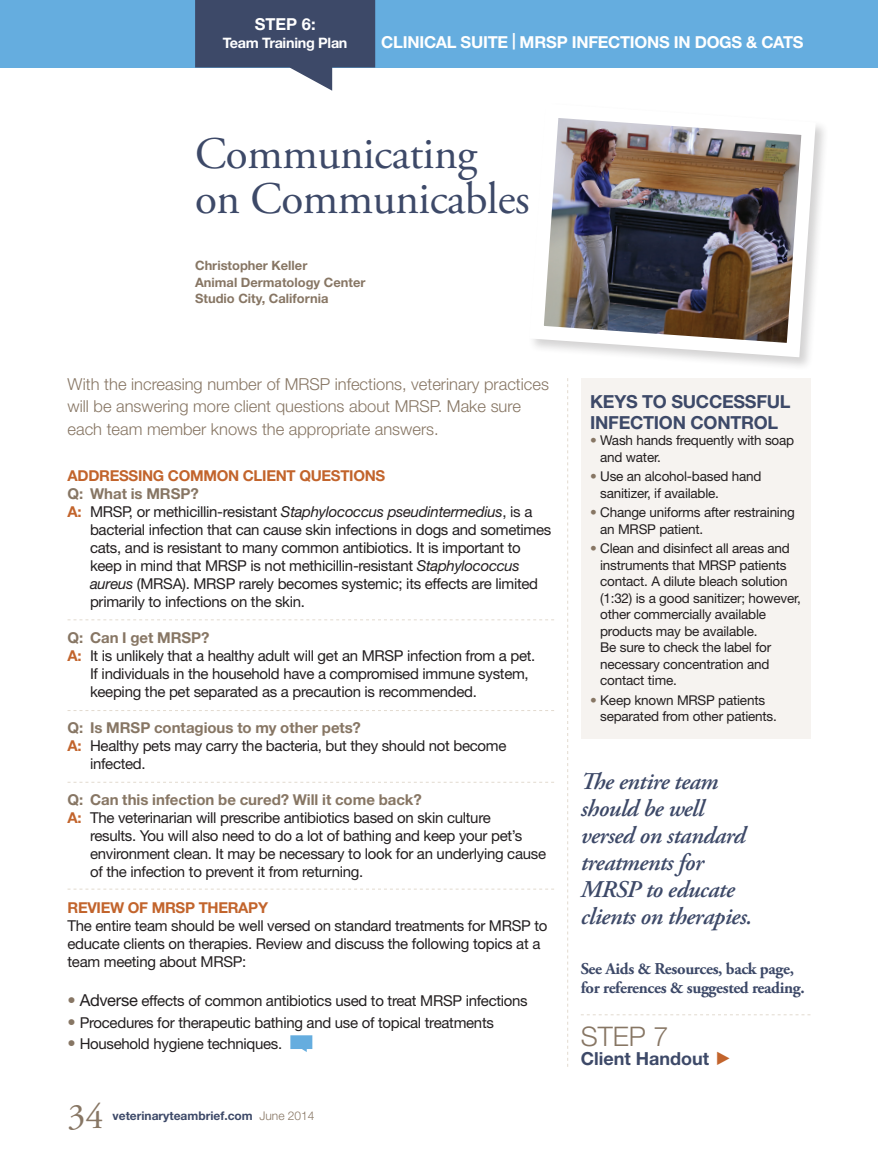
<style>
.page{position:relative;width:878px;height:1175px;background:#fff}
.page>*{position:absolute;margin:0;border:0;box-sizing:border-box;transform-origin:0 0}
.t1{font:45px/45px "Adobe Garamond Pro";letter-spacing:-.01em;color:#3d4968}
.t2{font:36px "Adobe Garamond Pro";color:#877664}
.t3{font:300 27px "Helvetica Neue LT Std";color:#877664}
.t4{font:italic 600 24px/27px "Adobe Garamond Pro";letter-spacing:-.02em;color:#3d4968}
.t5{font:700 18px/21px "Helvetica Neue LT Std";letter-spacing:-.015em;color:#3d4968}
.t6{font:300 16.5px/22.5px "Helvetica Neue LT Std";color:#877664}
.t7{font:700 16.5px/19.5px "Adobe Garamond Pro";letter-spacing:-.02em;color:#3d4968}
.t8{font:700 16.5px "Helvetica Neue LT Std";letter-spacing:-.015em;color:#fff}
.t9{font:15px/18px "Helvetica Neue LT Std";letter-spacing:-.02em;color:#231f20}
.t10{font:700 15px "Helvetica Neue LT Std";color:#877664}
.t11{font:700 15px "Helvetica Neue LT Std";letter-spacing:-.02em;color:#c2642c}
.t12{font:700 14.4px "Helvetica Neue LT Std";letter-spacing:-.02em;color:#fff}
.t13{font:13.5px/16.5px "Helvetica Neue LT Std";letter-spacing:-.015em;color:#231f20}
.t14{font:700 12.9px/16.5px "Helvetica Neue LT Std";color:#877664}
.t15{font:700 12px "Helvetica Neue LT Std";color:#3d4968}
.s1{font-weight:700;color:#c2642c}
.s2{font-style:italic}
.s3{font-size:16.5px;color:#877664}
.s4{font-size:16.5px}
.s5{font-weight:300;color:#877664}
.s6{color:#877664}
</style>
<div class="page">
<div style="left:0;top:0;width:878px;height:68px;background:#65addf"></div>
<svg style="left:195px;top:0;width:180px;height:91px"></svg>
<img style="left:533px;top:118px;width:289px;height:246px">
<svg style="left:581px;top:1014px;width:229px;height:1px"></svg>
<div style="left:581px;top:378px;width:229px;height:360px;background:#f6f3f0"></div>
<svg style="left:567px;top:378px;width:1px;height:688px"></svg>
<svg style="left:68px;top:619px;width:486px;height:1px"></svg>
<svg style="left:68px;top:710px;width:486px;height:1px"></svg>
<svg style="left:68px;top:782px;width:486px;height:1px"></svg>
<svg style="left:68px;top:888px;width:486px;height:1px"></svg>
<svg style="left:290px;top:1035px;width:22px;height:17px"></svg>
<p class="t8" style="left:255px;top:14px;width:62px">STEP 6:</p>
<p class="t12" style="left:223px;top:34px;width:126px">Team Training Plan</p>
<p class="t8" style="left:381px;top:32px;width:424px">CLINICAL SUITE | MRSP INFECTIONS IN DOGS &amp; CATS</p>
<h1 class="t1" style="left:195px;top:132px;width:336px">Communicating on Communicables</h1>
<p class="t14" style="left:195px;top:257px;width:172px">Christopher Keller<br>Animal Dermatology Center<br>Studio City, California</p>
<p class="t6" style="left:68px;top:372px;width:483px">With the increasing number of MRSP infections, veterinary practices will be answering more client questions about MRSP. Make sure each team member knows the appropriate answers.</p>
<p class="t11" style="left:68px;top:466px;width:319px">ADDRESSING COMMON CLIENT QUESTIONS</p>
<p class="t10" style="left:68px;top:484px;width:133px">Q: What is MRSP?</p>
<p class="t9" style="left:68px;top:503px;width:466px"><span class="s1">A:</span> MRSP, or methicillin-resistant <span class="s2">Staphylococcus pseudintermedius</span>, is a</p>
<p class="t9" style="left:90px;top:521px;width:463px">bacterial infection that can cause skin infections in dogs and sometimes</p>
<p class="t9" style="left:90px;top:539px;width:432px">cats, and is resistant to many common antibiotics. It is important to</p>
<p class="t9" style="left:90px;top:557px;width:431px">keep in mind that MRSP is not methicillin-resistant <span class="s2">Staphylococcus</span></p>
<p class="t9" style="left:90px;top:575px;width:449px"><span class="s2">aureus</span> (MRSA). MRSP rarely becomes systemic; its effects are limited</p>
<p class="t9" style="left:90px;top:593px;width:216px">primarily to infections on the skin.</p>
<p class="t10" style="left:68px;top:628px;width:144px">Q: Can I get MRSP?</p>
<p class="t9" style="left:68px;top:647px;width:469px"><span class="s1">A:</span> It is unlikely that a healthy adult will get an MRSP infection from a pet.</p>
<p class="t9" style="left:90px;top:665px;width:440px">If individuals in the household have a compromised immune system,</p>
<p class="t9" style="left:90px;top:683px;width:388px">keeping the pet separated as a precaution is recommended.</p>
<p class="t10" style="left:68px;top:718px;width:295px">Q: Is MRSP contagious to my other pets?</p>
<p class="t9" style="left:68px;top:737px;width:440px"><span class="s1">A:</span> Healthy pets may carry the bacteria, but they should not become</p>
<p class="t9" style="left:90px;top:755px;width:57px">infected.</p>
<p class="t10" style="left:68px;top:790px;width:356px">Q: Can this infection be cured? Will it come back?</p>
<p class="t9" style="left:68px;top:809px;width:425px"><span class="s1">A:</span> The veterinarian will prescribe antibiotics based on skin culture</p>
<p class="t9" style="left:90px;top:827px;width:433px">results. You will also need to do a lot of bathing and keep your pet’s</p>
<p class="t9" style="left:90px;top:845px;width:457px">environment clean. It may be necessary to look for an underlying cause</p>
<p class="t9" style="left:90px;top:863px;width:275px">of the infection to prevent it from returning.</p>
<p class="t11" style="left:68px;top:898px;width:202px">REVIEW OF MRSP THERAPY</p>
<p class="t9" style="left:68px;top:917px;width:481px">The entire team should be well versed on standard treatments for MRSP to educate clients on therapies. Review and discuss the following topics at a team meeting about MRSP:</p>
<p class="t9" style="left:68px;top:992px;width:461px"><span class="s3">•</span> <span class="s4">Adverse</span> effects of common antibiotics used to treat MRSP infections</p>
<p class="t9" style="left:68px;top:1013px;width:428px"><span class="s3">•</span> Procedures for therapeutic bathing and use of topical treatments</p>
<p class="t9" style="left:68px;top:1034px;width:216px"><span class="s3">•</span> Household hygiene techniques.</p>
<h2 class="t2" style="left:68px;top:1094px;width:37px">34</h2>
<p class="t15" style="left:112px;top:1108px;width:203px">veterinaryteambrief.com <span class="s5">June 2014</span></p>
<p class="t5" style="left:590px;top:390px;width:202px">KEYS TO SUCCESSFUL<br>INFECTION CONTROL</p>
<p class="t13" style="left:600px;top:432px;width:195px;text-indent:-10px"><span class="s6">•</span> Wash hands frequently with soap and water.</p>
<p class="t13" style="left:600px;top:468px;width:163px;text-indent:-10px"><span class="s6">•</span> Use an alcohol-based hand sanitizer, if available.</p>
<p class="t13" style="left:600px;top:504px;width:196px;text-indent:-10px"><span class="s6">•</span> Change uniforms after restraining an MRSP patient.</p>
<p class="t13" style="left:600px;top:540px;width:202px;text-indent:-10px"><span class="s6">•</span> Clean and disinfect all areas and instruments that MRSP patients contact. A dilute bleach solution (1:32) is a good sanitizer; however, other commercially available products may be available.<br>Be sure to check the label for necessary concentration and contact time.</p>
<p class="t13" style="left:600px;top:691px;width:178px;text-indent:-10px"><span class="s6">•</span> Keep known MRSP patients separated from other patients.</p>
<h3 class="t4" style="left:580px;top:769px;width:173px">The entire team should be well versed on standard treatments for<br>MRSP to educate clients on therapies.</h3>
<p class="t7" style="left:580px;top:959px;width:225px">See Aids &amp; Resources, back page, for references &amp; suggested reading.</p>
<h3 class="t3" style="left:580px;top:1019px;width:89px">STEP 7</h3>
<p class="t5" style="left:580px;top:1047px;width:130px">Client Handout</p>
</div>
